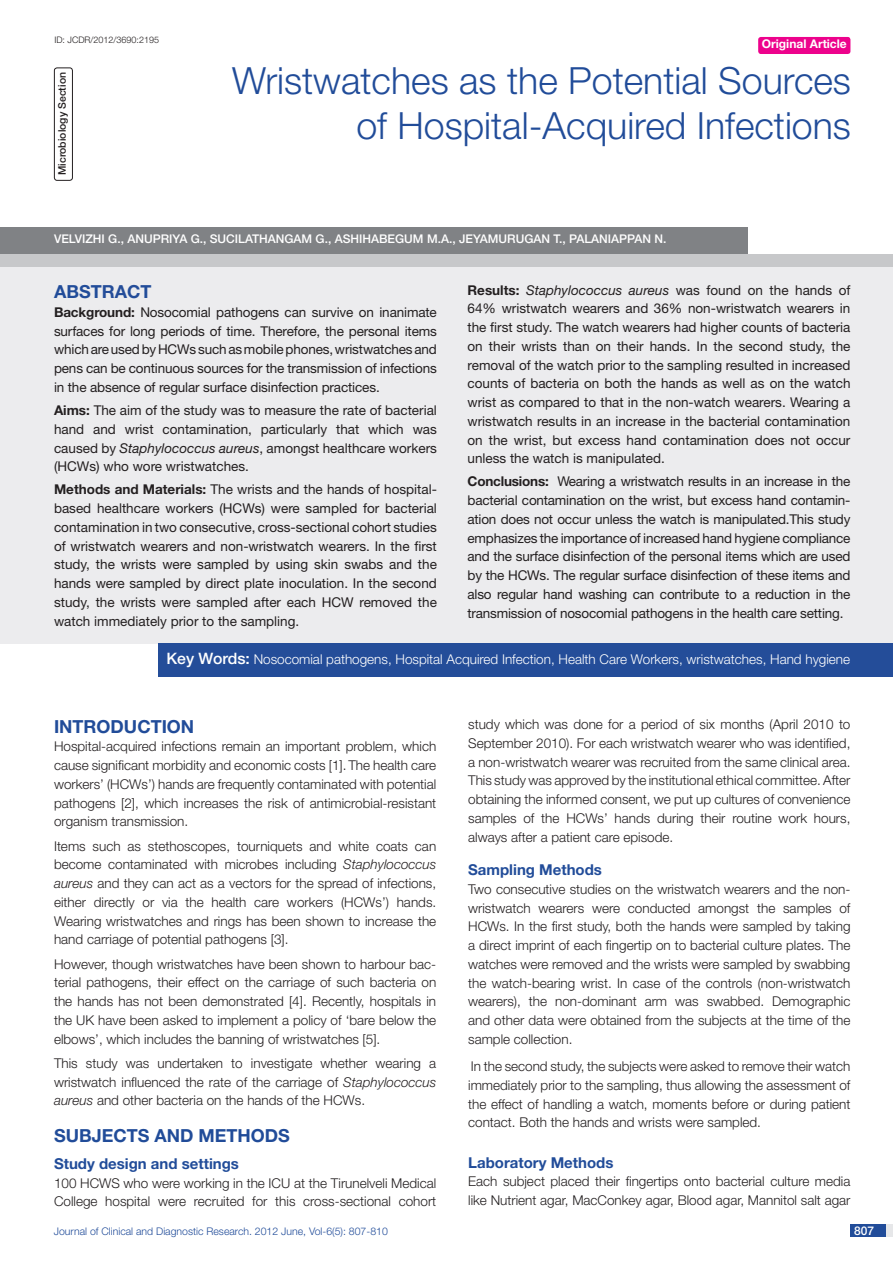
<style>
.page{position:relative;width:893px;height:1263px;background:#fff}
.page>*{position:absolute;margin:0;border:0;box-sizing:border-box;transform-origin:0 0}
.t1{font:300 37.5px/45px "Helvetica Neue";color:#214c99;text-align:right}
.Level_1{font:700 18px "Helvetica Neue";color:#214c99}
.Abstract_head{font:700 18px "Helvetica Neue";color:#214c99}
.Level_2{font:700 15px "Helvetica Neue";color:#214c99}
.Body_text{font:300 13.5px/18.8px "Helvetica Neue";color:#231f20;text-align:justify}
.Abstract_text{font:13.5px/18.8px "Helvetica Neue";color:#231f20;text-align:justify}
.t2{font:300 13.5px "Helvetica Neue";color:#fff}
.Author{font:500 12px "Helvetica Neue";color:#fff}
.t3{font:700 12px "Helvetica Neue";color:#fff}
.t4{font:300 10.5px "Helvetica Neue";color:#214c99}
.t5{font:500 10.5px "Helvetica Neue";color:#231f20}
.DOI{font:300 9px "Helvetica Neue";color:#231f20}
.s1{color:#244d99}
.s2{font-weight:700}
.s3{font-style:italic}
.s4{font-weight:500;font-size:15.75px}
</style>
<div class="page">
<div style="left:850px;top:1224px;width:43px;height:13px;background:#e6e7e9"></div>
<div style="left:850px;top:1224px;width:35px;height:13px;background:#214c99"></div>
<div style="left:0;top:255px;width:893px;height:388px;background:#ececee"></div>
<div style="left:0;top:254px;width:893px;height:12px;background:#c7c8ca"></div>
<div style="left:158px;top:643px;width:735px;height:33px;background:#244d99"></div>
<div style="left:0;top:227px;width:747px;height:27px;background:#808285"></div>
<div style="left:758px;top:37px;width:92px;height:17px;background:#ed028c;border-radius:3px"></div>
<div style="left:54px;top:68px;width:19px;height:113px;border:1px solid #231f20;border-radius:3px"></div>
<p class="DOI" style="left:54px;top:35px;width:106px">ID: JCDR/2012/3690:2195</p>
<p class="t5" style="left:56px;top:175px;width:104px;rotate:-90deg">MICROBIOLOGY SECTION</p>
<p class="t3" style="left:762px;top:37px;width:87px">Original Article</p>
<p class="t1" style="left:232px;top:57px;width:620px">Wristwatches as the Potential Sources of Hospital-Acquired Infections</p>
<p class="Author" style="left:54px;top:232px;width:614px">VELVIZHI G., ANUPRIYA G., SUCILATHANGAM G., ASHIHABEGUM M.A., JEYAMURUGAN T., PALANIAPPAN N.</p>
<p class="Abstract_head" style="left:54px;top:281px;width:99px">ABST<span class="s1">RAC</span>T</p>
<p class="Abstract_text" style="left:54px;top:303px;width:384px"><span class="s2">Background:</span> Nosocomial pathogens can survive on inanimate surfaces for long periods of time. Therefore, the personal items which are used by HCWs such as mobile phones, wristwatches and pens can be continuous sources for the transmission of infections in the absence of regular surface disinfection practices.</p>
<p class="Abstract_text" style="left:54px;top:401px;width:384px"><span class="s2">Aims:</span> The aim of the study was to measure the rate of bacterial hand and wrist contamination, particularly that which was caused by <span class="s3">Staphylococcus aureus</span>, amongst healthcare workers (HCWs) who wore wristwatches.</p>
<p class="Abstract_text" style="left:54px;top:480px;width:384px"><span class="s2">Methods and Materials:</span> The wrists and the hands of hospital&shy;based healthcare workers (HCWs) were sampled for bacterial contamination in two consecutive, cross-sectional cohort studies of wristwatch wearers and non-wristwatch wearers. In the first study, the wrists were sampled by using skin swabs and the hands were sampled by direct plate inoculation. In the second study, the wrists were sampled after each HCW removed the watch immediately prior to the sampling.</p>
<p class="Abstract_text" style="left:468px;top:280px;width:384px"><span class="s2">Results:</span> <span class="s3">Staphylococcus aureus</span> was found on the hands of 64% wristwatch wearers and 36% non-wristwatch wearers in the first study. The watch wearers had higher counts of bacteria on their wrists than on their hands. In the second study, the removal of the watch prior to the sampling resulted in increased counts of bacteria on both the hands as well as on the watch wrist as compared to that in the non-watch wearers. Wearing a wristwatch results in an increase in the bacterial contamination on the wrist, but excess hand contamination does not occur unless the watch is manipulated.</p>
<p class="Abstract_text" style="left:468px;top:472px;width:384px"><span class="s2">Conclusions:</span> Wearing a wristwatch results in an increase in the bacterial contamination on the wrist, but excess hand contamin&shy;ation does not occur unless the watch is manipulated.This study emphasizes the importance of increased hand hygiene compliance and the surface disinfection of the personal items which are used by the HCWs. The regular surface disinfection of these items and also regular hand washing can contribute to a reduction in the transmission of nosocomial pathogens in the health care setting.</p>
<p class="t2" style="left:166px;top:651px;width:685px"><span class="s4">KEY WORDS:</span> Nosocomial pathogens, Hospital Acquired Infection, Health Care Workers, wristwatches, Hand hygiene</p>
<p class="Level_1" style="left:54px;top:715px;width:142px">Introduction</p>
<p class="Body_text" style="left:54px;top:737px;width:384px">Hospital-acquired infections remain an important problem, which cause significant morbidity and economic costs [1].The health care workers’ (HCWs’) hands are frequently contaminated with potential pathogens [2], which increases the risk of antimicrobial-resistant organism transmission.</p>
<p class="Body_text" style="left:54px;top:836px;width:384px">Items such as stethoscopes, tourniquets and white coats can become contaminated with microbes including <span class="s3">Staphylococcus aureus</span> and they can act as a vectors for the spread of infections, either directly or via the health care workers (HCWs’) hands.<br>Wearing wristwatches and rings has been shown to increase the hand carriage of potential pathogens [3].</p>
<p class="Body_text" style="left:54px;top:954px;width:384px">However, though wristwatches have been shown to harbour bac&shy;terial pathogens, their effect on the carriage of such bacteria on the hands has not been demonstrated [4]. Recently, hospitals in the UK have been asked to implement a policy of ‘bare below the elbows’, which includes the banning of wristwatches [5].</p>
<p class="Body_text" style="left:54px;top:1053px;width:384px">This study was undertaken to investigate whether wearing a wristwatch influenced the rate of the carriage of <span class="s3">Staphylococcus aureus</span> and other bacteria on the hands of the HCWs.</p>
<p class="Level_1" style="left:54px;top:1125px;width:72px">Subjects</p>
<p class="Level_1" style="left:154px;top:1125px;width:135px">and Methods</p>
<p class="Level_2" style="left:54px;top:1154px;width:187px">Study design and settings</p>
<p class="Body_text" style="left:54px;top:1173px;width:384px">100 HCWS who were working in the ICU at the Tirunelveli Medical<br>College hospital were recruited for this cross-sectional cohort</p>
<p class="Body_text" style="left:468px;top:714px;width:384px">study which was done for a period of six months (April 2010 to September 2010). For each wristwatch wearer who was identified, a non-wristwatch wearer was recruited from the same clinical area.<br>This study was approved by the institutional ethical committee. After obtaining the informed consent, we put up cultures of convenience samples of the HCWs’ hands during their routine work hours, always after a patient care episode.</p>
<p class="Level_2" style="left:468px;top:860px;width:135px">Sampling Methods</p>
<p class="Body_text" style="left:468px;top:879px;width:384px">Two consecutive studies on the wristwatch wearers and the non&shy;wristwatch wearers were conducted amongst the samples of HCWs. In the first study, both the hands were sampled by taking a direct imprint of each fingertip on to bacterial culture plates. The watches were removed and the wrists were sampled by swabbing the watch-bearing wrist. In case of the controls (non-wristwatch wearers), the non-dominant arm was swabbed. Demographic and other data were obtained from the subjects at the time of the sample collection.</p>
<p class="Body_text" style="left:468px;top:1057px;width:384px">In the second study, the subjects were asked to remove their watch immediately prior to the sampling, thus allowing the assessment of the effect of handling a watch, moments before or during patient contact. Both the hands and wrists were sampled.</p>
<p class="Level_2" style="left:468px;top:1153px;width:147px">Laboratory Methods</p>
<p class="Body_text" style="left:468px;top:1172px;width:384px">Each subject placed their fingertips onto bacterial culture media like Nutrient agar, MacConkey agar, Blood agar, Mannitol salt agar</p>
<p class="t4" style="left:54px;top:1225px;width:336px">Journal of Clinical and Diagnostic Research. 2012 June, Vol-6(5): 807-810</p>
<p class="Author" style="left:854px;top:1223px;width:22px">807</p>
</div>
